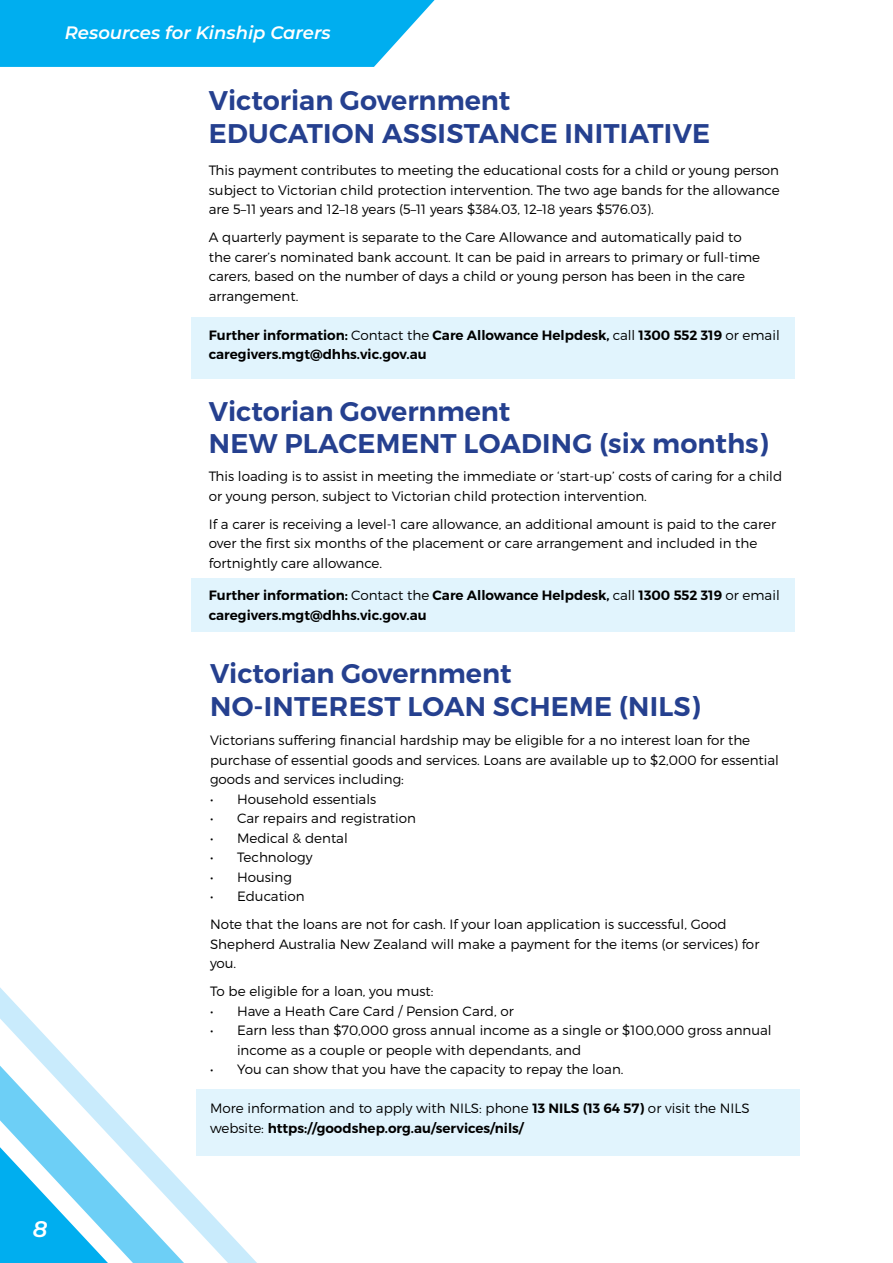
<style>
.page{position:relative;width:893px;height:1263px;background:#fff}
.page>*{position:absolute;margin:0;border:0;box-sizing:border-box;transform-origin:0 0}
.t1{font:600 27px/32.4px "Montserrat";color:#25408f}
.t2{font:italic 600 22.5px "Montserrat";color:#fff}
.t3{font:italic 600 18px "Montserrat";color:#fff}
.t4{font:300 13.5px/19.5px "Montserrat";color:#000}
.t5{font:600 13.5px/19.5px "Montserrat";color:#000}
.s1{font-style:inherit}
.s2{font-weight:300}
.s3{font-weight:600}
</style>
<div class="page">
<svg style="left:0;top:0;width:435px;height:67px;background:#12b3f0"></svg>
<svg style="left:0;top:987px;width:292px;height:276px"></svg>
<div style="left:191px;top:317px;width:603px;height:61px;background:#e1f4fd"></div>
<div style="left:191px;top:578px;width:603px;height:54px;background:#e1f4fd"></div>
<div style="left:196px;top:1090px;width:604px;height:66px;background:#e1f4fd"></div>
<h3 class="t3" style="left:65px;top:20px;width:268px">Resources for Kinship Carers</h3>
<h1 class="t1" style="left:209px;top:85px;width:503px">Victorian <span class="s1">G</span>overnment<br>EDUCATION ASSISTANCE INITIATIVE</h1>
<p class="t4" style="left:209px;top:161px;width:572px;text-align:justify">This payment contributes to meeting the educational costs for a child or young person subject to Victorian child protection intervention. The two age bands for the allowance are 5–11 years and 12–18 years (5–11 years $384.03, 12–18 years $576.03).</p>
<p class="t4" style="left:209px;top:228px;width:553px">A quarterly payment is separate to the Care Allowance and automatically paid to the carer’s nominated bank account. It can be paid in arrears to primary or full-time carers, based on the number of days a child or young person has been in the care arrangement.</p>
<p class="t5" style="left:209px;top:325px;width:572px">Further information: <span class="s2">Contact the</span> Care Allowance Helpdesk, <span class="s2">call</span> 1300 552 319 <span class="s2">or email </span>caregivers.mgt@dhhs.vic.gov.au</p>
<h1 class="t1" style="left:209px;top:395px;width:561px">Victorian <span class="s1">G</span>overnment<br>NEW PLACEMENT LOADING (six months)</h1>
<p class="t4" style="left:209px;top:467px;width:575px">This loading is to assist in meeting the immediate or ‘start-up’ costs of caring for a child or young person, subject to Victorian child protection intervention.</p>
<p class="t4" style="left:209px;top:514px;width:569px">If a carer is receiving a level-1 care allowance, an additional amount is paid to the carer over the first six months of the placement or care arrangement and included in the fortnightly care allowance.</p>
<p class="t5" style="left:209px;top:586px;width:572px">Further information: <span class="s2">Contact the</span> Care Allowance Helpdesk, <span class="s2">call</span> 1300 552 319 <span class="s2">or email </span>caregivers.mgt@dhhs.vic.gov.au</p>
<h1 class="t1" style="left:210px;top:658px;width:492px">Victorian <span class="s1">G</span>overnment<br>NO-INTEREST LOAN SCHEME (NILS)</h1>
<p class="t4" style="left:210px;top:730px;width:570px">Victorians suffering financial hardship may be eligible for a no interest loan for the purchase of essential goods and services. Loans are available up to $2,000 for essential goods and services including:</p>
<p class="t4" style="left:210px;top:789px;width:168px">• Household essentials</p>
<p class="t4" style="left:210px;top:808px;width:207px">• Car repairs and registration</p>
<p class="t4" style="left:210px;top:828px;width:139px">• Medical &amp; dental</p>
<p class="t4" style="left:210px;top:847px;width:104px">• Technology</p>
<p class="t4" style="left:210px;top:867px;width:83px">• Housing</p>
<p class="t4" style="left:210px;top:882px;width:518px;line-height:28px">• Education<br>Note that the loans are not for cash. If your loan application is successful, Good</p>
<p class="t4" style="left:210px;top:934px;width:551px">Shepherd Australia New Zealand will make a payment for the items (or services) for you.</p>
<p class="t4" style="left:210px;top:981px;width:225px">To be eligible for a loan, you must:</p>
<p class="t4" style="left:210px;top:1001px;width:305px">• Have a Heath Care Card / Pension Card, or</p>
<p class="t4" style="left:237px;top:1020px;width:536px;text-indent:-27px">• Earn less than $70,000 gross annual income as a single or $100,000 gross annual income as a couple or people with dependants, and</p>
<p class="t4" style="left:210px;top:1059px;width:415px">• You can show that you have the capacity to repay the loan.</p>
<p class="t4" style="left:210px;top:1098px;width:541px">More information and to apply with NILS: phone <span class="s3">13 NILS (13 64 57)</span> or visit the NILS website: <span class="s3">https://goodshep.org.au/services/nils/</span></p>
<h2 class="t2" style="left:33px;top:1213px;width:16px">8</h2>
</div>
